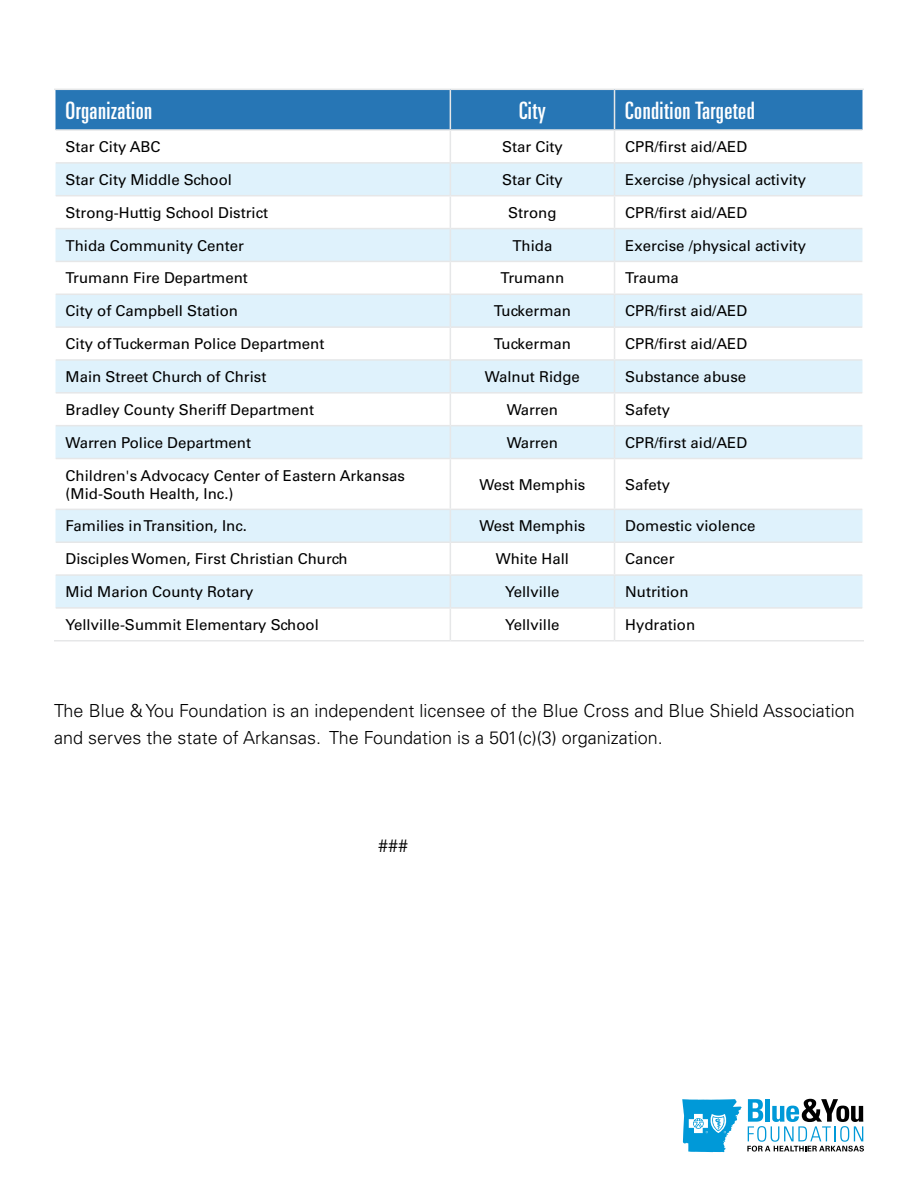
<style>
.page{position:relative;width:918px;height:1188px;background:#fff}
.page>*{position:absolute;margin:0;border:0;box-sizing:border-box;transform-origin:0 0}
.t1{font:ultra-condensed 24px "Univers";letter-spacing:.02em;color:#fff}
.t2{font:300 18px/27px "Univers LT Std";color:#000}
.t3{font:15px/18px "Univers";color:#000}
</style>
<div class="page">
<div style="left:56px;top:90px;width:806px;height:39px;background:#2776b5"></div>
<svg style="left:56px;top:164px;width:806px;height:443px;fill:#dff2fc"></svg>
<hr style="left:54px;top:89px;width:396px;height:1px;background:#e6e7e8">
<hr style="left:450px;top:89px;width:165px;height:1px;background:#e6e7e8">
<hr style="left:450px;top:90px;width:1px;height:39px;background:#e6e7e8">
<hr style="left:615px;top:89px;width:249px;height:1px;background:#e6e7e8">
<hr style="left:614px;top:90px;width:1px;height:39px;background:#e6e7e8">
<hr style="left:56px;top:129px;width:394px;height:2px;background:#e6e7e8">
<hr style="left:450px;top:129px;width:165px;height:2px;background:#e6e7e8">
<hr style="left:450px;top:131px;width:1px;height:31px;background:#e6e7e8">
<hr style="left:615px;top:129px;width:247px;height:2px;background:#e6e7e8">
<hr style="left:614px;top:131px;width:1px;height:31px;background:#e6e7e8">
<hr style="left:56px;top:162px;width:394px;height:2px;background:#e6e7e8">
<hr style="left:450px;top:162px;width:165px;height:2px;background:#e6e7e8">
<hr style="left:450px;top:164px;width:1px;height:31px;background:#e6e7e8">
<hr style="left:615px;top:162px;width:247px;height:2px;background:#e6e7e8">
<hr style="left:614px;top:164px;width:1px;height:31px;background:#e6e7e8">
<hr style="left:56px;top:195px;width:394px;height:1px;background:#e6e7e8">
<hr style="left:450px;top:195px;width:165px;height:1px;background:#e6e7e8">
<hr style="left:450px;top:196px;width:1px;height:32px;background:#e6e7e8">
<hr style="left:615px;top:195px;width:247px;height:1px;background:#e6e7e8">
<hr style="left:614px;top:196px;width:1px;height:32px;background:#e6e7e8">
<hr style="left:56px;top:228px;width:394px;height:1px;background:#e6e7e8">
<hr style="left:450px;top:228px;width:165px;height:1px;background:#e6e7e8">
<hr style="left:450px;top:229px;width:1px;height:32px;background:#e6e7e8">
<hr style="left:615px;top:228px;width:247px;height:1px;background:#e6e7e8">
<hr style="left:614px;top:229px;width:1px;height:32px;background:#e6e7e8">
<hr style="left:56px;top:261px;width:394px;height:1px;background:#e6e7e8">
<hr style="left:450px;top:261px;width:165px;height:1px;background:#e6e7e8">
<hr style="left:450px;top:262px;width:1px;height:32px;background:#e6e7e8">
<hr style="left:615px;top:261px;width:247px;height:1px;background:#e6e7e8">
<hr style="left:614px;top:262px;width:1px;height:32px;background:#e6e7e8">
<hr style="left:56px;top:294px;width:394px;height:1px;background:#e6e7e8">
<hr style="left:450px;top:294px;width:165px;height:1px;background:#e6e7e8">
<hr style="left:450px;top:295px;width:1px;height:31px;background:#e6e7e8">
<hr style="left:615px;top:294px;width:247px;height:1px;background:#e6e7e8">
<hr style="left:614px;top:295px;width:1px;height:31px;background:#e6e7e8">
<hr style="left:56px;top:326px;width:394px;height:2px;background:#e6e7e8">
<hr style="left:450px;top:326px;width:165px;height:2px;background:#e6e7e8">
<hr style="left:450px;top:328px;width:1px;height:31px;background:#e6e7e8">
<hr style="left:615px;top:326px;width:247px;height:2px;background:#e6e7e8">
<hr style="left:614px;top:328px;width:1px;height:31px;background:#e6e7e8">
<hr style="left:56px;top:359px;width:394px;height:2px;background:#e6e7e8">
<hr style="left:450px;top:359px;width:165px;height:2px;background:#e6e7e8">
<hr style="left:450px;top:361px;width:1px;height:31px;background:#e6e7e8">
<hr style="left:615px;top:359px;width:247px;height:2px;background:#e6e7e8">
<hr style="left:614px;top:361px;width:1px;height:31px;background:#e6e7e8">
<hr style="left:56px;top:392px;width:394px;height:2px;background:#e6e7e8">
<hr style="left:450px;top:392px;width:165px;height:2px;background:#e6e7e8">
<hr style="left:450px;top:394px;width:1px;height:31px;background:#e6e7e8">
<hr style="left:615px;top:392px;width:247px;height:2px;background:#e6e7e8">
<hr style="left:614px;top:394px;width:1px;height:31px;background:#e6e7e8">
<hr style="left:56px;top:425px;width:394px;height:1px;background:#e6e7e8">
<hr style="left:450px;top:425px;width:165px;height:1px;background:#e6e7e8">
<hr style="left:450px;top:426px;width:1px;height:32px;background:#e6e7e8">
<hr style="left:615px;top:425px;width:247px;height:1px;background:#e6e7e8">
<hr style="left:614px;top:426px;width:1px;height:32px;background:#e6e7e8">
<hr style="left:56px;top:458px;width:394px;height:1px;background:#e6e7e8">
<hr style="left:450px;top:458px;width:165px;height:1px;background:#e6e7e8">
<hr style="left:450px;top:459px;width:1px;height:50px;background:#e6e7e8">
<hr style="left:615px;top:458px;width:247px;height:1px;background:#e6e7e8">
<hr style="left:614px;top:459px;width:1px;height:50px;background:#e6e7e8">
<hr style="left:56px;top:509px;width:394px;height:1px;background:#e6e7e8">
<hr style="left:450px;top:509px;width:165px;height:1px;background:#e6e7e8">
<hr style="left:450px;top:510px;width:1px;height:31px;background:#e6e7e8">
<hr style="left:615px;top:509px;width:247px;height:1px;background:#e6e7e8">
<hr style="left:614px;top:510px;width:1px;height:31px;background:#e6e7e8">
<hr style="left:56px;top:541px;width:394px;height:2px;background:#e6e7e8">
<hr style="left:450px;top:541px;width:165px;height:2px;background:#e6e7e8">
<hr style="left:450px;top:543px;width:1px;height:31px;background:#e6e7e8">
<hr style="left:615px;top:541px;width:247px;height:2px;background:#e6e7e8">
<hr style="left:614px;top:543px;width:1px;height:31px;background:#e6e7e8">
<hr style="left:56px;top:574px;width:394px;height:2px;background:#e6e7e8">
<hr style="left:450px;top:574px;width:165px;height:2px;background:#e6e7e8">
<hr style="left:450px;top:576px;width:1px;height:31px;background:#e6e7e8">
<hr style="left:615px;top:574px;width:247px;height:2px;background:#e6e7e8">
<hr style="left:614px;top:576px;width:1px;height:31px;background:#e6e7e8">
<hr style="left:56px;top:607px;width:394px;height:2px;background:#e6e7e8">
<hr style="left:450px;top:607px;width:165px;height:2px;background:#e6e7e8">
<hr style="left:450px;top:609px;width:1px;height:31px;background:#e6e7e8">
<hr style="left:615px;top:607px;width:247px;height:2px;background:#e6e7e8">
<hr style="left:614px;top:609px;width:1px;height:31px;background:#e6e7e8">
<hr style="left:54px;top:640px;width:396px;height:2px;background:#e6e7e8">
<hr style="left:450px;top:640px;width:165px;height:2px;background:#e6e7e8">
<hr style="left:615px;top:640px;width:249px;height:2px;background:#e6e7e8">
<svg style="left:682px;top:1099px;width:182px;height:53px"></svg>
<h1 class="t1" style="left:66px;top:97px;width:88px">Organization</h1>
<h1 class="t1" style="left:519px;top:97px;width:28px">City</h1>
<h1 class="t1" style="left:625px;top:97px;width:131px">Condition Targeted</h1>
<p class="t3" style="left:66px;top:138px;width:97px">Star City ABC</p>
<p class="t3" style="left:502px;top:138px;width:62px">Star City</p>
<p class="t3" style="left:625px;top:138px;width:123px">CPR/first aid/AED</p>
<p class="t3" style="left:66px;top:171px;width:168px">Star City Middle School</p>
<p class="t3" style="left:502px;top:171px;width:62px">Star City</p>
<p class="t3" style="left:625px;top:171px;width:182px">Exercise /physical activity</p>
<p class="t3" style="left:66px;top:204px;width:204px">Strong-Huttig School District</p>
<p class="t3" style="left:508px;top:204px;width:50px">Strong</p>
<p class="t3" style="left:625px;top:204px;width:123px">CPR/first aid/AED</p>
<p class="t3" style="left:66px;top:236px;width:180px">Thida Community Center</p>
<p class="t3" style="left:512px;top:236px;width:42px">Thida</p>
<p class="t3" style="left:625px;top:236px;width:182px">Exercise /physical activity</p>
<p class="t3" style="left:66px;top:269px;width:184px">Trumann Fire Department</p>
<p class="t3" style="left:501px;top:269px;width:65px">Trumann</p>
<p class="t3" style="left:625px;top:269px;width:55px">Trauma</p>
<p class="t3" style="left:66px;top:302px;width:174px">City of Campbell Station</p>
<p class="t3" style="left:494px;top:302px;width:79px">Tuckerman</p>
<p class="t3" style="left:625px;top:302px;width:123px">CPR/first aid/AED</p>
<p class="t3" style="left:66px;top:335px;width:260px">City of Tuckerman Police Department</p>
<p class="t3" style="left:494px;top:335px;width:79px">Tuckerman</p>
<p class="t3" style="left:625px;top:335px;width:123px">CPR/first aid/AED</p>
<p class="t3" style="left:66px;top:368px;width:202px">Main Street Church of Christ</p>
<p class="t3" style="left:485px;top:368px;width:97px">Walnut Ridge</p>
<p class="t3" style="left:625px;top:368px;width:122px">Substance abuse</p>
<p class="t3" style="left:66px;top:401px;width:250px">Bradley County Sheriff Department</p>
<p class="t3" style="left:507px;top:401px;width:53px">Warren</p>
<p class="t3" style="left:625px;top:401px;width:46px">Safety</p>
<p class="t3" style="left:66px;top:433px;width:187px">Warren Police Department</p>
<p class="t3" style="left:507px;top:433px;width:53px">Warren</p>
<p class="t3" style="left:625px;top:433px;width:123px">CPR/first aid/AED</p>
<p class="t3" style="left:66px;top:466px;width:341px">Children's Advocacy Center of Eastern Arkansas (Mid-South Health, Inc.)</p>
<p class="t3" style="left:480px;top:475px;width:107px">West Memphis</p>
<p class="t3" style="left:625px;top:475px;width:46px">Safety</p>
<p class="t3" style="left:66px;top:517px;width:183px">Families in Transition, Inc.</p>
<p class="t3" style="left:480px;top:517px;width:107px">West Memphis</p>
<p class="t3" style="left:625px;top:517px;width:132px">Domestic violence</p>
<p class="t3" style="left:66px;top:550px;width:284px">Disciples Women, First Christian Church</p>
<p class="t3" style="left:496px;top:550px;width:75px">White Hall</p>
<p class="t3" style="left:625px;top:550px;width:51px">Cancer</p>
<p class="t3" style="left:66px;top:583px;width:190px">Mid Marion County Rotary</p>
<p class="t3" style="left:505px;top:583px;width:56px">Yellville</p>
<p class="t3" style="left:625px;top:583px;width:65px">Nutrition</p>
<p class="t3" style="left:66px;top:616px;width:255px">Yellville-Summit Elementary School</p>
<p class="t3" style="left:505px;top:616px;width:56px">Yellville</p>
<p class="t3" style="left:625px;top:616px;width:72px">Hydration</p>
<p class="t2" style="left:54px;top:697px;width:802px">The Blue &amp; You Foundation is an independent licensee of the Blue Cross and Blue Shield Association and serves the state of Arkansas. The Foundation is a 501(c)(3) organization.</p>
<p class="t2" style="left:378px;top:832px;width:32px">###</p>
</div>
